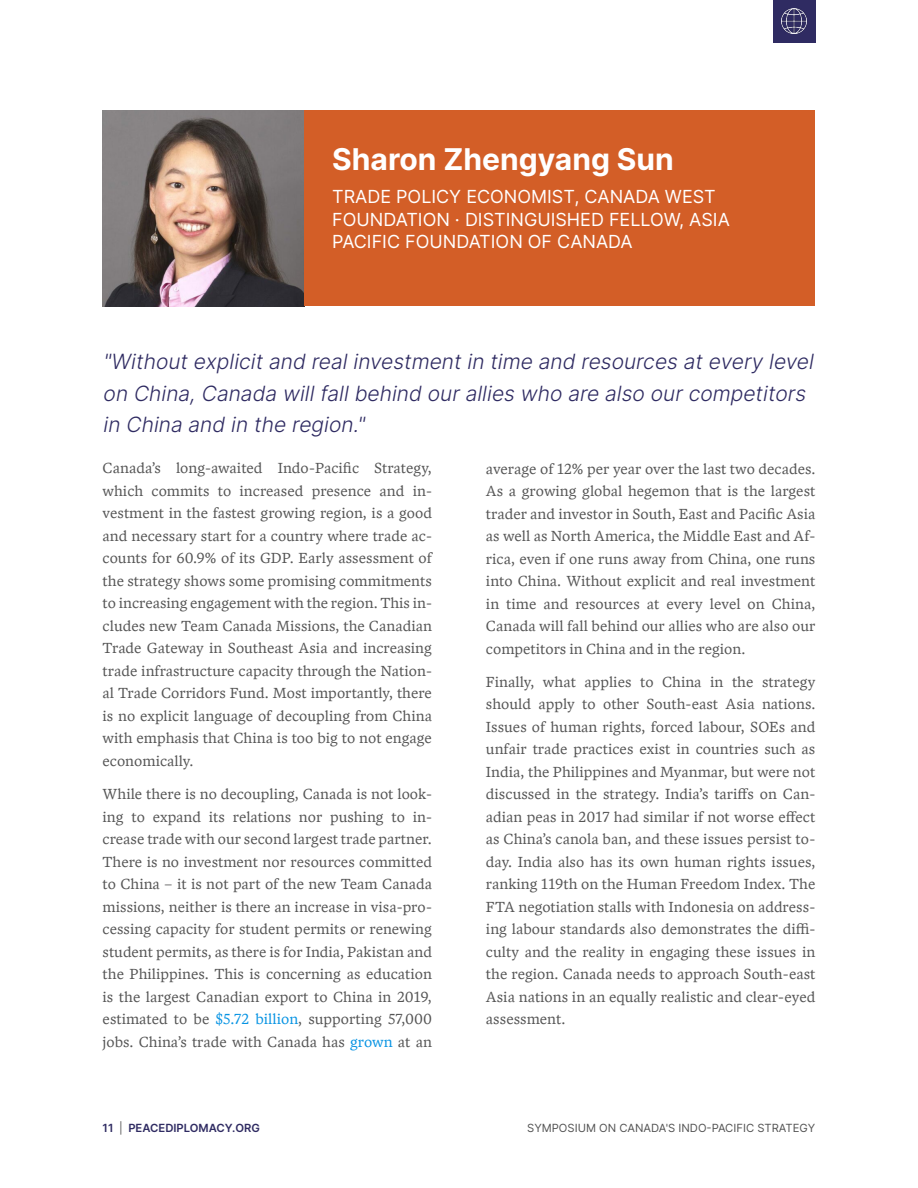
<style>
.page{position:relative;width:918px;height:1188px;background:#fff}
.page>*{position:absolute;margin:0;border:0;box-sizing:border-box;transform-origin:0 0}
.t1{font:700 30px "Inter";color:#fff}
.t2{font:italic 300 21px/31.5px "Inter";color:#2f2b62}
.t3{font:18px/22.5px "Inter";color:#fff}
.t4{font:15.75px/22.5px "Blanco";color:#545454;text-align:justify}
.t5{font:11.25px "Inter";color:#545454}
.t6{font:600 11.25px "Inter";color:#2f2b62}
.s1{color:#0693e3}
.s2{font-weight:400;color:#545454}
</style>
<div class="page">
<div style="left:773px;top:0;width:42px;height:42px;background:#2f2b62"></div>
<img style="left:782px;top:9px;width:25px;height:25px">
<img style="left:103px;top:111px;width:201px;height:195px">
<div style="left:304px;top:111px;width:511px;height:195px;background:#d35e27"></div>
<h1 class="t1" style="left:332px;top:138px;width:343px">Sharon Zhengyang Sun</h1>
<p class="t3" style="left:332px;top:185px;width:399px">TRADE POLICY ECONOMIST, CANADA WEST<br>FOUNDATION · DISTINGUISHED FELLOW, ASIA<br>PACIFIC FOUNDATION OF CANADA</p>
<h2 class="t2" style="left:103px;top:345px;width:717px">"Withoutexplicitand realinvestmentin time and resources atevery level on China,Canada willfallbehind ourallies who are also ourcompetitors in China and in the region."</h2>
<p class="t4" style="left:103px;top:456px;width:331px">Canada’s long-awaited Indo-Pacific Strategy, which commits to increased presence and in&shy;vestment in the fastest growing region, is a good and necessary start for a country where trade ac&shy;counts for 60.9% of its GDP. Early assessment of the strategy shows some promising commitments to increasing engagement with the region. This in&shy;cludes new Team Canada Missions, the Canadian Trade Gateway in Southeast Asia and increasing trade infrastructure capacity through the Nation&shy;al Trade Corridors Fund. Most importantly, there is no explicit language of decoupling from China with emphasis that China is too big to not engage economically.</p>
<p class="t4" style="left:103px;top:781px;width:331px">While there is no decoupling, Canada is not look&shy;ing to expand its relations nor pushing to in&shy;crease trade with our second largest trade partner.<br>There is no investment nor resources committed to China – it is not part of the new Team Canada missions, neither is there an increase in visa-pro&shy;cessing capacity for student permits or renewing student permits, as there is for India, Pakistan and the Philippines. This is concerning as education is the largest Canadian export to China in 2019, estimated to be <span class="s1">$5.72 billion</span>, supporting 57,000 jobs. China’s trade with Canada has <span class="s1">grown</span> at an</p>
<p class="t4" style="left:486px;top:456px;width:331px">average of 12% per year over the last two decades.<br>As a growing global hegemon that is the largest trader and investor in South, East and Pacific Asia as well as North America, the Middle East and Af&shy;rica, even if one runs away from China, one runs into China. Without explicit and real investment in time and resources at every level on China, Canada will fall behind our allies who are also our competitors in China and in the region.</p>
<p class="t4" style="left:486px;top:669px;width:331px">Finally, what applies to China in the strategy should apply to other South-east Asia nations.<br>Issues of human rights, forced labour, SOEs and unfair trade practices exist in countries such as India, the Philippines and Myanmar, but were not discussed in the strategy. India’s tariffs on Can&shy;adian peas in 2017 had similar if not worse effect as China’s canola ban, and these issues persist to&shy;day. India also has its own human rights issues, ranking 119th on the Human Freedom Index. The FTA negotiation stalls with Indonesia on address&shy;ing labour standards also demonstrates the diffi&shy;culty and the reality in engaging these issues in the region. Canada needs to approach South-east Asia nations in an equally realistic and clear-eyed assessment.</p>
<p class="t6" style="left:103px;top:1120px;width:159px">11 <span class="s2">|</span> PEACEDIPLOMACY.ORG</p>
<p class="t5" style="left:527px;top:1120px;width:290px">SYMPOSIUM ON CANADA'S INDO-PACIFIC STRATEGY</p>
</div>
